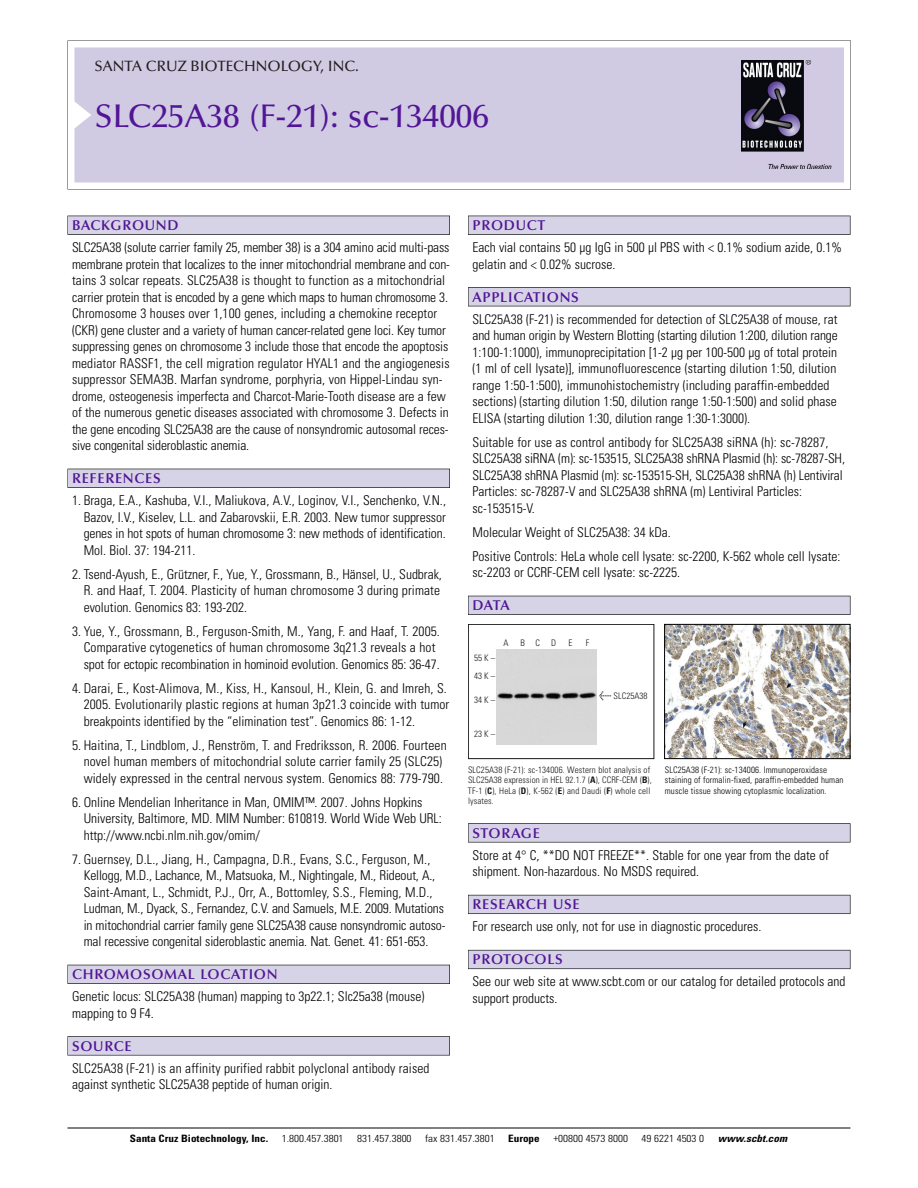
<style>
.page{position:relative;width:918px;height:1188px;background:#fff}
.page>*{position:absolute;margin:0;border:0;box-sizing:border-box;transform-origin:0 0}
.t1{font:500 33px "Optima";color:#511695}
.t2{font:500 15px "Optima";color:#231f20}
.t3{font:600 14.25px "Optima";letter-spacing:.05em;color:#511695}
.t4{font:300 condensed 13.5px/16.5px "Univers";color:#000}
.t5{font:300 condensed 10.2px "Univers";color:#000;scale:1.1 1}
.t6{font:700 condensed 10.2px "Univers";color:#000;scale:1.1 1}
.t7{font:italic 700 condensed 10.2px "Univers";letter-spacing:.005em;color:#000;scale:1.1 1}
.t8{font:9px/10.5px "Univers Condensed Light+VHZUBG";letter-spacing:.015em;color:#191919}
.t9{font:300 condensed 9px/10.5px "Univers";letter-spacing:.015em;color:#000}
.s1{font-family:"Meta Plus Book Roman+XTQTTS";font-size:10.5px}
.s2{font-family:"Univers Condensed Bold+QBZYHM"}
</style>
<div class="page">
<svg style="left:68px;top:40px;width:783px;height:149px"></svg>
<div style="left:74px;top:47px;width:770px;height:135px;background:#d1cae3"></div>
<img style="left:741px;top:60px;width:90px;height:108px">
<div style="left:68px;top:216px;width:382px;height:19px;background:#525155"></div>
<div style="left:68px;top:216px;width:381px;height:18px;background:#d7d3e7"></div>
<div style="left:68px;top:469px;width:382px;height:19px;background:#515055"></div>
<div style="left:68px;top:469px;width:381px;height:18px;background:#d7d3e7"></div>
<div style="left:68px;top:965px;width:382px;height:19px;background:#525158"></div>
<div style="left:68px;top:965px;width:381px;height:18px;background:#d7d3e7"></div>
<div style="left:68px;top:1036px;width:382px;height:19px;background:#575759"></div>
<div style="left:68px;top:1037px;width:381px;height:18px;background:#d7d3e7"></div>
<div style="left:468px;top:216px;width:382px;height:19px;background:#525155"></div>
<div style="left:468px;top:216px;width:382px;height:18px;background:#d7d3e7"></div>
<div style="left:468px;top:287px;width:382px;height:19px;background:#525155"></div>
<div style="left:468px;top:288px;width:382px;height:18px;background:#d7d3e7"></div>
<div style="left:468px;top:596px;width:382px;height:19px;background:#525158"></div>
<div style="left:468px;top:596px;width:382px;height:18px;background:#d7d3e7"></div>
<div style="left:468px;top:823px;width:382px;height:19px;background:#575759"></div>
<div style="left:468px;top:824px;width:382px;height:18px;background:#d7d3e7"></div>
<div style="left:468px;top:895px;width:382px;height:19px;background:#5b5a62"></div>
<div style="left:468px;top:895px;width:382px;height:18px;background:#d7d3e7"></div>
<div style="left:468px;top:950px;width:382px;height:19px;background:#66646e"></div>
<div style="left:468px;top:950px;width:382px;height:18px;background:#d7d3e7"></div>
<hr style="left:68px;top:1128px;width:782px;height:1px;background:#000">
<img style="left:666px;top:626px;width:182px;height:131px">
<div style="left:664px;top:624px;width:186px;height:135px;border:1px solid #000"></div>
<div style="left:468px;top:624px;width:186px;height:135px;border:1px solid #191919"></div>
<div style="left:496px;top:649px;width:101px;height:96px;background:#d7d7d7"></div>
<p class="t2" style="left:94px;top:61px;width:266px">SANTA CRUZ BIOTECHNOLOGY, INC.</p>
<h1 class="t1" style="left:94px;top:103px;width:396px">SLC25A38 (F-21): sc-134006</h1>
<p class="t3" style="left:72px;top:219px;width:108px">BACKGROUND</p>
<p class="t4" style="left:72px;top:240px;width:379px">SLC25A38 (solute carrier family 25, member 38) is a 304 amino acid multi-pass membrane protein that localizes to the inner mitochondrial membrane and con&shy;tains 3 solcar repeats. SLC25A38 is thought to function as a mitochondrial carrier protein that is encoded by a gene which maps to human chromosome 3.<br>Chromosome 3 houses over 1,100 genes, including a chemokine receptor (CKR) gene cluster and a variety of human cancer-related gene loci. Key tumor suppressing genes on chromosome 3 include those that encode the apoptosis mediator RASSF1, the cell migration regulator HYAL1 and the angiogenesis suppressor SEMA3B. Marfan syndrome, porphyria, von Hippel-Lindau syn&shy;drome, osteogenesis imperfecta and Charcot-Marie-Tooth disease are a few of the numerous genetic diseases associated with chromosome 3. Defects in the gene encoding SLC25A38 are the cause of nonsyndromic autosomal reces&shy;sive congenital sideroblastic anemia.</p>
<p class="t3" style="left:72px;top:473px;width:90px">REFERENCES</p>
<p class="t4" style="left:84px;top:493px;width:364px;text-align:justify;text-indent:-12px">1. Braga, E.A., Kashuba, V.I., Maliukova, A.V., Loginov, V.I., Senchenko, V.N., Bazov, I.V., Kiselev, L.L. and Zabarovskii, E.R. 2003. New tumor suppressor genes in hot spots of human chromosome 3: new methods of identification.<br>Mol. Biol. 37: 194-211.</p>
<p class="t4" style="left:84px;top:567px;width:360px;text-indent:-12px">2. Tsend-Ayush, E., Grützner, F., Yue, Y., Grossmann, B., Hänsel, U., Sudbrak,<br>R. and Haaf, T. 2004. Plasticity of human chromosome 3 during primate evolution. Genomics 83: 193-202.</p>
<p class="t4" style="left:84px;top:624px;width:358px;text-indent:-12px">3. Yue, Y., Grossmann, B., Ferguson-Smith, M., Yang, F. and Haaf, T. 2005.<br>Comparative cytogenetics of human chromosome 3q21.3 reveals a hot spot for ectopic recombination in hominoid evolution. Genomics 85: 36-47.</p>
<p class="t4" style="left:84px;top:681px;width:367px;text-indent:-12px">4. Darai, E., Kost-Alimova, M., Kiss, H., Kansoul, H., Klein, G. and Imreh, S.<br>2005. Evolutionarily plastic regions at human 3p21.3 coincide with tumor breakpoints identified by the “elimination test”. Genomics 86: 1-12.</p>
<p class="t4" style="left:72px;top:738px;width:376px;text-align:center">5. Haitina, T., Lindblom, J., Renström, T. and Fredriksson, R. 2006. Fourteen novel human members of mitochondrial solute carrier family 25 (SLC25) widely expressed in the central nervous system. Genomics 88: 779-790.</p>
<p class="t4" style="left:84px;top:795px;width:360px;text-indent:-12px">6. Online Mendelian Inheritance in Man, OMIM™. 2007. Johns Hopkins<br>University, Baltimore, MD. MIM Number: 610819. World Wide Web URL: http://www.ncbi.nlm.nih.gov/omim/</p>
<p class="t4" style="left:84px;top:852px;width:363px;text-indent:-12px">7. Guernsey, D.L., Jiang, H., Campagna, D.R., Evans, S.C., Ferguson, M., Kellogg, M.D., Lachance, M., Matsuoka, M., Nightingale, M., Rideout, A., Saint-Amant, L., Schmidt, P.J., Orr, A., Bottomley, S.S., Fleming, M.D., Ludman, M., Dyack, S., Fernandez, C.V. and Samuels, M.E. 2009. Mutations in mitochondrial carrier family gene SLC25A38 cause nonsyndromic autoso&shy;mal recessive congenital sideroblastic anemia. Nat. Genet. 41: 651-653.</p>
<p class="t3" style="left:72px;top:969px;width:207px">CHROMOSOMAL LOCATION</p>
<p class="t4" style="left:72px;top:989px;width:354px">Genetic locus: SLC25A38 (human) mapping to 3p22.1; Slc25a38 (mouse) mapping to 9 F4.</p>
<p class="t3" style="left:72px;top:1040px;width:61px">SOURCE</p>
<p class="t4" style="left:72px;top:1061px;width:359px">SLC25A38 (F-21) is an affinity purified rabbit polyclonal antibody raised against synthetic SLC25A38 peptide of human origin.</p>
<p class="t3" style="left:473px;top:219px;width:74px">PRODUCT</p>
<p class="t4" style="left:473px;top:240px;width:371px">Each vial contains 50 µg IgG in 500 µl PBS with &lt; 0.1% sodium azide, 0.1% gelatin and &lt; 0.02% sucrose.</p>
<p class="t3" style="left:473px;top:291px;width:108px">APPLICATIONS</p>
<p class="t4" style="left:473px;top:312px;width:367px">SLC25A38 (F-21) is recommended for detection of SLC25A38 of mouse, rat and human origin by Western Blotting (starting dilution 1:200, dilution range 1:100-1:1000), immunoprecipitation [1-2 µg per 100-500 µg of total protein (1 ml of cell lysate)], immunofluorescence (starting dilution 1:50, dilution range 1:50-1:500), immunohistochemistry (including paraffin-embedded sections) (starting dilution 1:50, dilution range 1:50-1:500) and solid phase ELISA (starting dilution 1:30, dilution range 1:30-1:3000).</p>
<p class="t4" style="left:473px;top:435px;width:374px">Suitable for use as control antibody for SLC25A38 siRNA (h): sc-78287, SLC25A38 siRNA (m): sc-153515, SLC25A38 shRNA Plasmid (h): sc-78287-SH, SLC25A38 shRNA Plasmid (m): sc-153515-SH, SLC25A38 shRNA (h) Lentiviral Particles: sc-78287-V and SLC25A38 shRNA (m) Lentiviral Particles: sc-153515-V.</p>
<p class="t4" style="left:473px;top:521px;width:369px;line-height:24px">Molecular Weight of SLC25A38: 34 kDa.<br>Positive Controls: HeLa whole cell lysate: sc-2200, K-562 whole cell lysate:</p>
<p class="t4" style="left:473px;top:565px;width:209px">sc-2203 or CCRF-CEM cell lysate: sc-2225.</p>
<p class="t3" style="left:473px;top:600px;width:39px">DATA</p>
<p class="t8" style="left:474px;top:650px;width:22px;line-height:18px">55K–<br>43K–</p>
<p class="t8" style="left:474px;top:696px;width:22px">34K–</p>
<p class="t8" style="left:474px;top:729px;width:22px">23K–</p>
<p class="t8" style="left:504px;top:638px;width:7px">A</p>
<p class="t8" style="left:520px;top:638px;width:21px">B C</p>
<p class="t8" style="left:551px;top:638px;width:7px">D</p>
<p class="t8" style="left:568px;top:638px;width:5px">E</p>
<p class="t8" style="left:586px;top:638px;width:5px">F</p>
<p class="t8" style="left:599px;top:691px;width:50px"><span class="s1">&lt;</span> SLC25A38</p>
<p class="t8" style="left:468px;top:765px;width:185px">SLC25A38 (F-21): sc-134006. Western blot analysis of SLC25A38 expression in HEL 92.1.7 (<span class="s2">A</span>), CCRF-CEM (<span class="s2">B</span>), TF-1 (<span class="s2">C</span>), HeLa (<span class="s2">D</span>), K-562 (<span class="s2">E</span>) and Daudi (<span class="s2">F</span>) whole cell lysates.</p>
<p class="t9" style="left:665px;top:765px;width:180px">SLC25A38 (F-21): sc-134006. Immunoperoxidase staining of formalin-fixed, paraffin-embedded human muscle tissue showing cytoplasmic localization.</p>
<p class="t3" style="left:473px;top:827px;width:69px">STORAGE</p>
<p class="t4" style="left:473px;top:848px;width:358px">Store at 4° C, **DO NOT FREEZE**. Stable for one year from the date of shipment. Non-hazardous. No MSDS required.</p>
<p class="t3" style="left:473px;top:899px;width:109px">RESEARCH USE</p>
<p class="t4" style="left:473px;top:919px;width:290px">For research use only, not for use in diagnostic procedures.</p>
<p class="t3" style="left:473px;top:954px;width:92px">PROTOCOLS</p>
<p class="t4" style="left:473px;top:974px;width:375px">See our web site at www.scbt.com or our catalog for detailed protocols and support products.</p>
<p class="t6" style="left:130px;top:1135px;width:127px">Santa Cruz Biotechnology, Inc.</p>
<p class="t5" style="left:282px;top:1135px;width:58px">1.800.457.3801</p>
<p class="t5" style="left:357px;top:1135px;width:51px">831.457.3800</p>
<p class="t5" style="left:425px;top:1135px;width:65px">fax 831.457.3801</p>
<p class="t6" style="left:508px;top:1135px;width:30px">Europe</p>
<p class="t5" style="left:553px;top:1135px;width:69px">+00800 4573 8000</p>
<p class="t5" style="left:642px;top:1135px;width:58px">49 6221 4503 0</p>
<p class="t7" style="left:718px;top:1135px;width:64px">www.scbt.com</p>
</div>
